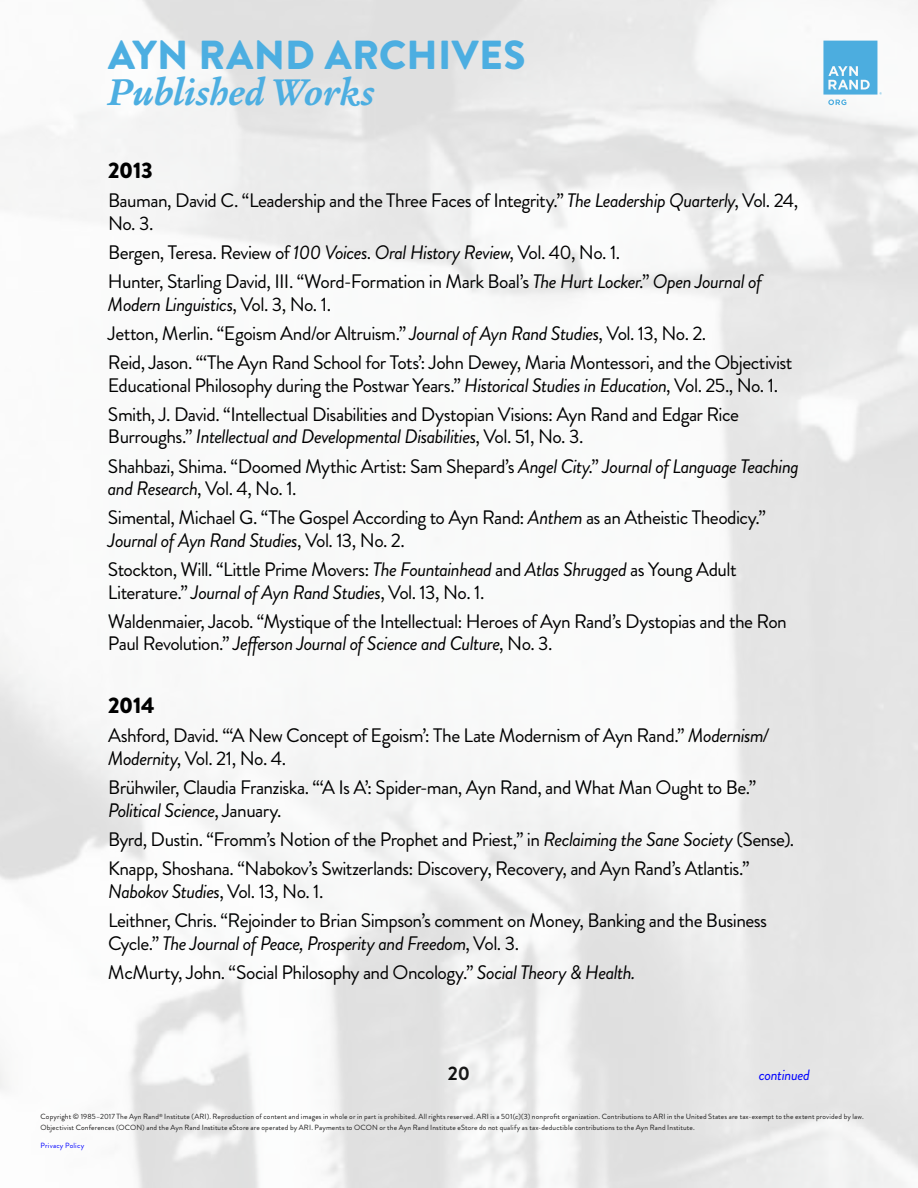
<style>
.page{position:relative;width:918px;height:1188px;background:#fff}
.page>*{position:absolute;margin:0;border:0;box-sizing:border-box;transform-origin:0 0}
.t1{font:900 40.5px "Brandon Grotesque";letter-spacing:.01em;color:#4caee1}
.t2{font:italic 700 40.5px "Legacy Serif ITC Pro";color:#4caee1}
.t3{font:900 22.5px "Brandon Grotesque";letter-spacing:-.015em;color:#000}
.t4{font:19.5px/29.2px "Brandon Grotesque";letter-spacing:-.03em;color:#000}
.t5{font:italic 19.5px/29.2px "Brandon Grotesque";letter-spacing:-.03em;color:#000}
.t6{font:700 19.5px "Brandon Grotesque";color:#000}
.t7{font:italic 15px "Brandon Grotesque";letter-spacing:-.025em;color:#00f}
.t8{font:7.5px/10.5px "Brandon Grotesque";letter-spacing:.015em;color:#1c1b1b}
.t9{font:7.5px "Brandon Grotesque";letter-spacing:.03em;color:#00f}
.s1{font-style:italic}
.s2{font-style:normal}
</style>
<div class="page">
<svg style="left:823px;top:41px;width:59px;height:64px"></svg>
<h1 class="t1" style="left:108px;top:26px;width:419px">AYN RAND ARCHIVES</h1>
<h1 class="t2" style="left:108px;top:66px;width:268px">Published Works</h1>
<p class="t3" style="left:108px;top:154px;width:46px">2013</p>
<p class="t4" style="left:108px;top:189px;width:692px;line-height:22.5px">Bauman, David C. “Leadership and the Three Faces of Integrity.” <span class="s1">The Leadership Quarterly</span>, Vol. 24,<br>No. 3.</p>
<p class="t4" style="left:108px;top:238px;width:655px">Bergen, Teresa. Review of <span class="s1">100 Voices</span>. <span class="s1">Oral History Review</span>, Vol. 40, No. 1.<br>Hunter, Starling David, III. “Word-Formation in Mark Boal’s <span class="s1">The Hurt Locker</span>.” <span class="s1">Open Journal of</span></p>
<p class="t4" style="left:108px;top:289px;width:686px"><span class="s1">Modern Linguistics</span>, Vol. 3, No. 1.<br>Jetton, Merlin. “Egoism And/or Altruism.” <span class="s1">Journal of Ayn Rand Studies</span>, Vol. 13, No. 2.<br>Reid, Jason. “‘The Ayn Rand School for Tots’: John Dewey, Maria Montessori, and the Objectivist</p>
<p class="t4" style="left:108px;top:370px;width:672px">Educational Philosophy during the Postwar Years.” <span class="s1">Historical Studies in Education</span>, Vol. 25., No. 1.<br>Smith, J. David. “Intellectual Disabilities and Dystopian Visions: Ayn Rand and Edgar Rice</p>
<p class="t5" style="left:108px;top:422px;width:693px"><span class="s2">Burroughs.”</span> Intellectual and Developmental Disabilities<span class="s2">, Vol. 51, No. 3.<br>Shahbazi, Shima. “Doomed Mythic Artist: Sam Shepard’s</span> Angel City<span class="s2">.”</span> Journal of Language Teaching</p>
<p class="t4" style="left:108px;top:474px;width:660px"><span class="s1">and Research</span>, Vol. 4, No. 1.<br>Simental, Michael G. “The Gospel According to Ayn Rand: <span class="s1">Anthem</span> as an Atheistic Theodicy.”</p>
<p class="t4" style="left:108px;top:526px;width:630px"><span class="s1">Journal of Ayn Rand Studies</span>, Vol. 13, No. 2.<br>Stockton, Will. “Little Prime Movers: <span class="s1">The Fountainhead</span> and <span class="s1">Atlas Shrugged</span> as Young Adult</p>
<p class="t4" style="left:108px;top:577px;width:681px">Literature.” <span class="s1">Journal of Ayn Rand Studies</span>, Vol. 13, No. 1.<br>Waldenmaier, Jacob. “Mystique of the Intellectual: Heroes of Ayn Rand’s Dystopias and the Ron</p>
<p class="t5" style="left:108px;top:629px;width:446px"><span class="s2">Paul Revolution.”</span> Jefferson Journal of Science and Culture<span class="s2">, No. 3.</span></p>
<p class="t3" style="left:108px;top:690px;width:48px">2014</p>
<p class="t4" style="left:108px;top:725px;width:662px;line-height:22.5px">Ashford, David. “‘A New Concept of Egoism’: The Late Modernism of Ayn Rand.” <span class="s1">Modernism/<br>Modernity</span>, Vol. 21, No. 4.</p>
<p class="t4" style="left:108px;top:777px;width:650px;line-height:22.5px">Brühwiler, Claudia Franziska. “‘A Is A’: Spider-man, Ayn Rand, and What Man Ought to Be.”<br><span class="s1">Political Science</span>, January.</p>
<p class="t4" style="left:108px;top:825px;width:688px">Byrd, Dustin. “Fromm’s Notion of the Prophet and Priest,” in <span class="s1">Reclaiming the Sane Society</span> (Sense).<br>Knapp, Shoshana. “Nabokov’s Switzerlands: Discovery, Recovery, and Ayn Rand’s Atlantis.”</p>
<p class="t4" style="left:108px;top:877px;width:661px"><span class="s1">Nabokov Studies</span>, Vol. 13, No. 1.<br>Leithner, Chris. “Rejoinder to Brian Simpson’s comment on Money, Banking and the Business</p>
<p class="t5" style="left:108px;top:929px;width:529px"><span class="s2">Cycle.”</span> The Journal of Peace, Prosperity and Freedom<span class="s2">, Vol. 3.<br>McMurty, John. “Social Philosophy and Oncology.”</span> Social Theory &amp; Health.</p>
<p class="t6" style="left:448px;top:1060px;width:24px">20</p>
<p class="t7" style="left:759px;top:1065px;width:53px">continued</p>
<p class="t8" style="left:40px;top:1111px;width:825px">Copyright © 1985–2017 The Ayn Rand<sup>®</sup> Institute (ARI). Reproduction of content and images in whole or in part is prohibited. All rights reserved. ARI is a 501(c)(3) nonprofit organization. Contributions to ARI in the United States are tax-exempt to the extent provided by law.<br>Objectivist Conferences (OCON) and the Ayn Rand Institute eStore are operated by ARI. Payments to OCON or the Ayn Rand Institute eStore do not qualify as tax-deductible contributions to the Ayn Rand Institute.</p>
<p class="t9" style="left:41px;top:1140px;width:45px">Privacy Policy</p>
</div>
